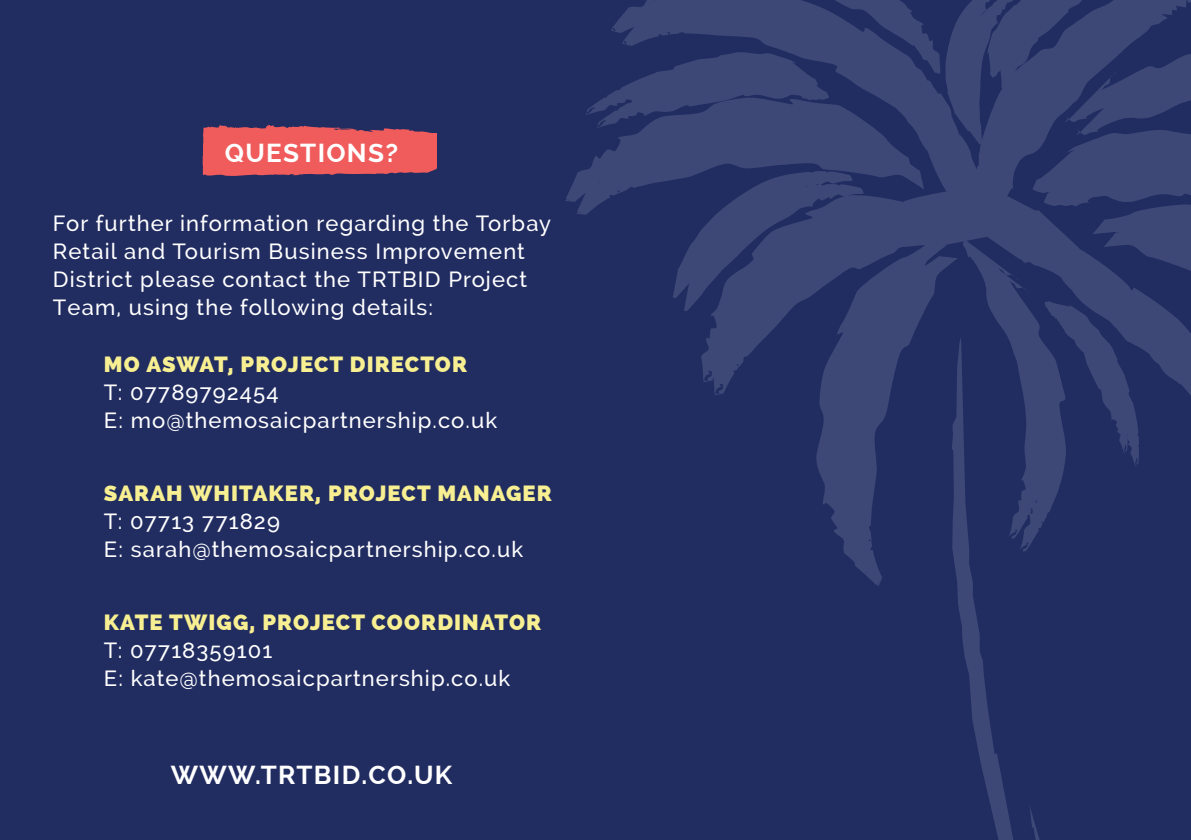
<style>
.page{position:relative;width:1191px;height:840px;background:#fff}
.page>*{position:absolute;margin:0;border:0;box-sizing:border-box;transform-origin:0 0}
.t1{font:700 26px "Raleway";letter-spacing:.05em;color:#fff}
.t2{font:500 22px/28px "Raleway";letter-spacing:.05em;color:#fff}
.t3{font:800 22px "Raleway";letter-spacing:.05em;color:#f7ef91}
</style>
<div class="page">
<div style="left:0;top:0;width:1191px;height:839px;background:#212c61"></div>
<svg style="left:565px;top:0;width:626px;height:504px"></svg>
<svg style="left:827px;top:256px;width:131px;height:330px"></svg>
<svg style="left:952px;top:337px;width:110px;height:502px"></svg>
<svg style="left:1029px;top:804px;width:33px;height:35px"></svg>
<svg style="left:202px;top:125px;width:235px;height:51px"></svg>
<p class="t1" style="left:225px;top:138px;width:175px">QUESTIONS?</p>
<p class="t2" style="left:53px;top:209px;width:500px">For further information regarding the Torbay Retail and Tourism Business Improvement District please contact the TRTBID Project Team, using the following details:</p>
<p class="t3" style="left:104px;top:351px;width:365px">MO ASWAT, PROJECT DIRECTOR</p>
<p class="t2" style="left:104px;top:378px;width:395px">T: 07789792454<br>E: mo@themosaicpartnership.co.uk</p>
<p class="t3" style="left:104px;top:480px;width:449px">SARAH WHITAKER, PROJECT MANAGER</p>
<p class="t2" style="left:104px;top:507px;width:421px">T: 07713 771829<br>E: sarah@themosaicpartnership.co.uk</p>
<p class="t3" style="left:104px;top:609px;width:439px">KATE TWIGG, PROJECT COORDINATOR</p>
<p class="t2" style="left:104px;top:636px;width:408px">T: 07718359101<br>E: kate@themosaicpartnership.co.uk</p>
<p class="t1" style="left:171px;top:760px;width:283px">WWW.TRTBID.CO.UK</p>
</div>
